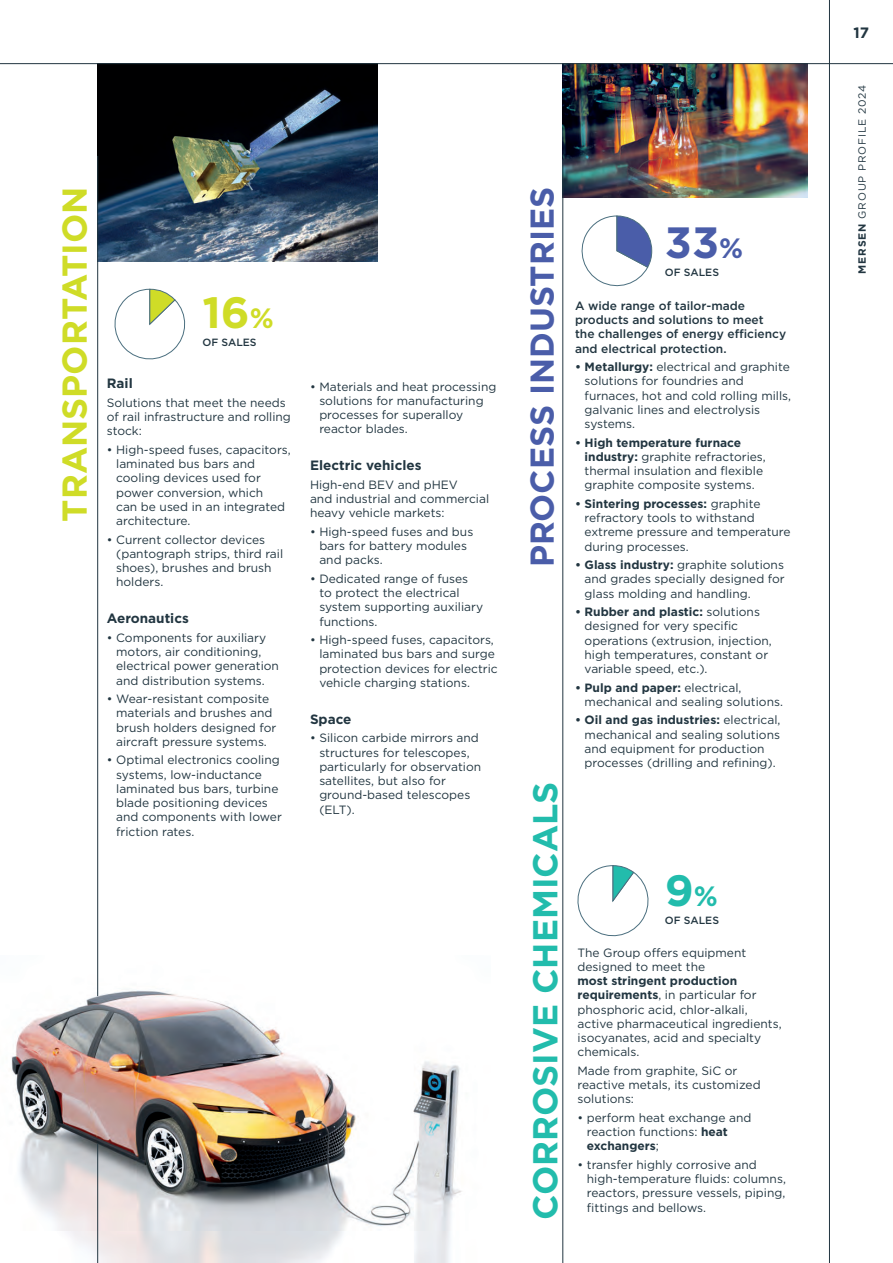
<style>
.page{position:relative;width:893px;height:1263px;background:#fff}
.page>*{position:absolute;margin:0;border:0;box-sizing:border-box;transform-origin:0 0}
.t1{font:700 43.8px "Gotham";color:#cfdc27}
.t2{font:700 43.8px "Gotham";color:#4a5da9}
.t3{font:700 43.8px "Gotham";color:#22bcac}
.t4{font:700 34.5px "Gotham";color:#22bcac}
.t5{font:700 34.5px "Gotham";color:#cfdc27}
.t6{font:700 33px "Gotham";color:#4a5da9}
.t7{font:700 15px "Gotham";color:#223641}
.t8{font:700 13.5px "Gotham";color:#223641}
.t9{font:12px/14.2px "Gotham";color:#223641}
.t10{font:500 12px/14.2px "Gotham";color:#223641}
.t11{font:10.5px "Gotham";letter-spacing:.08em;color:#223641}
.t12{font:500 10.5px "Gotham";color:#223641}
.s1{font-size:27.9px}
.s2{font-weight:700}
</style>
<div class="page">
<img style="left:11px;top:956px;width:451px;height:307px">
<img style="left:97px;top:64px;width:280px;height:197px">
<img style="left:562px;top:64px;width:246px;height:133px">
<hr style="left:0;top:63px;width:893px;height:1px;background:#223641">
<hr style="left:97px;top:156px;width:1px;height:840px;background:#223641">
<hr style="left:562px;top:165px;width:1px;height:1098px;background:#223641">
<svg style="left:581px;top:215px;width:71px;height:72px"></svg>
<svg style="left:114px;top:289px;width:72px;height:71px"></svg>
<svg style="left:577px;top:865px;width:72px;height:72px"></svg>
<hr style="left:97px;top:1144px;width:1px;height:119px;background:#223641">
<hr style="left:829px;top:0;width:1px;height:1263px;background:#223641">
<h2 class="t5" style="left:60px;top:522px;width:337px;rotate:-90deg">TRANSPORTATION</h2>
<h1 class="t1" style="left:202px;top:295px;width:73px">16 <span class="s1">%</span></h1>
<p class="t12" style="left:202px;top:338px;width:56px">OF SALES</p>
<p class="t8" style="left:107px;top:378px;width:27px">Rail</p>
<p class="t9" style="left:107px;top:396px;width:186px">Solutions that meet the needs of rail infrastructure and rolling stock:</p>
<p class="t9" style="left:116px;top:443px;width:176px;text-indent:-9px">• High-speed fuses, capacitors, laminated bus bars and cooling devices used for power conversion, which<br>can be used in an integrated architecture.</p>
<p class="t9" style="left:116px;top:533px;width:168px;text-indent:-9px">• Current collector devices (pantograph strips, third rail shoes), brushes and brush holders.</p>
<p class="t8" style="left:107px;top:613px;width:83px">Aeronautics</p>
<p class="t9" style="left:116px;top:631px;width:164px;text-indent:-9px">• Components for auxiliary motors, air conditioning, electrical power generation and distribution systems.</p>
<p class="t9" style="left:116px;top:693px;width:162px;text-indent:-9px">• Wear-resistant composite materials and brushes and brush holders designed for aircraft pressure systems.</p>
<p class="t9" style="left:116px;top:754px;width:167px;text-indent:-9px">• Optimal electronics cooling systems, low-inductance laminated bus bars, turbine blade positioning devices and components with lower friction rates.</p>
<p class="t9" style="left:319px;top:380px;width:178px;text-indent:-9px">• Materials and heat processing solutions for manufacturing processes for superalloy reactor blades.</p>
<p class="t8" style="left:310px;top:460px;width:113px">Electric vehicles</p>
<p class="t9" style="left:310px;top:478px;width:181px">High-end BEV and pHEV<br>and industrial and commercial heavy vehicle markets:</p>
<p class="t9" style="left:319px;top:525px;width:155px;text-indent:-9px">• High-speed fuses and bus bars for battery modules and packs.</p>
<p class="t9" style="left:319px;top:572px;width:165px;text-indent:-9px">• Dedicated range of fuses to protect the electrical system supporting auxiliary functions.</p>
<p class="t9" style="left:319px;top:634px;width:180px;text-indent:-9px">• High-speed fuses, capacitors, laminated bus bars and surge protection devices for electric vehicle charging stations.</p>
<p class="t8" style="left:310px;top:714px;width:43px">Space</p>
<p class="t9" style="left:319px;top:732px;width:163px;text-indent:-9px">• Silicon carbide mirrors and structures for telescopes, particularly for observation satellites, but also for ground-based telescopes (ELT).</p>
<h3 class="t6" style="left:528px;top:567px;width:382px;rotate:-90deg">PROCESS INDUSTRIES</h3>
<h2 class="t4" style="left:531px;top:1220px;width:440px;rotate:-90deg">CORROSIVE CHEMICALS</h2>
<h1 class="t2" style="left:665px;top:224px;width:80px">33 <span class="s1">%</span></h1>
<p class="t12" style="left:665px;top:267px;width:56px">OF SALES</p>
<p class="t10" style="left:575px;top:299px;width:213px">A wide range of tailor-made products and solutions to meet the challenges of energy efficiency and electrical protection.</p>
<p class="t9" style="left:584px;top:361px;width:208px;text-indent:-10px"><span class="s2">• Metallurgy:</span> electrical and graphite solutions for foundries and furnaces, hot and cold rolling mills, galvanic lines and electrolysis systems.</p>
<p class="t9" style="left:584px;top:436px;width:183px;text-indent:-10px"><span class="s2">• High temperature furnace industry:</span> graphite refractories, thermal insulation and flexible graphite composite systems.</p>
<p class="t9" style="left:584px;top:497px;width:208px;text-indent:-10px"><span class="s2">• Sintering processes:</span> graphite refractory tools to withstand extreme pressure and temperature during processes.</p>
<p class="t9" style="left:584px;top:559px;width:202px;text-align:justify;text-indent:-10px"><span class="s2">• Glass industry:</span> graphite solutions and grades specially designed for glass molding and handling.</p>
<p class="t9" style="left:584px;top:606px;width:189px;text-indent:-10px"><span class="s2">• Rubber and plastic:</span> solutions designed for very specific operations (extrusion, injection, high temperatures, constant or variable speed, etc.).</p>
<p class="t9" style="left:584px;top:681px;width:200px;text-indent:-10px"><span class="s2">• Pulp and paper:</span> electrical, mechanical and sealing solutions.</p>
<p class="t9" style="left:584px;top:714px;width:197px;text-indent:-10px"><span class="s2">• Oil and gas industries:</span> electrical, mechanical and sealing solutions and equipment for production processes (drilling and refining).</p>
<h1 class="t3" style="left:665px;top:873px;width:54px">9 <span class="s1">%</span></h1>
<p class="t12" style="left:665px;top:915px;width:56px">OF SALES</p>
<p class="t9" style="left:577px;top:946px;width:170px">The Group offers equipment designed to meet the</p>
<p class="t9" style="left:577px;top:975px;width:206px"><span class="s2">most stringent production requirements</span>, in particular for phosphoric acid, chlor-alkali, active pharmaceutical ingredients, isocyanates, acid and specialty chemicals.</p>
<p class="t9" style="left:577px;top:1064px;width:185px">Made from graphite, SiC or reactive metals, its customized solutions:</p>
<p class="t9" style="left:587px;top:1111px;width:166px;text-indent:-9px">• perform heat exchange and reaction functions: <span class="s2">heat exchangers</span>;</p>
<p class="t9" style="left:587px;top:1158px;width:201px;text-indent:-9px">• transfer highly corrosive and high-temperature fluids: columns, reactors, pressure vessels, piping, fittings and bellows.</p>
<p class="t7" style="left:853px;top:26px;width:17px">17</p>
<p class="t11" style="left:857px;top:274px;width:190px;rotate:-90deg"><span class="s2">MERSEN</span> GROUP PROFILE 2024</p>
</div>
